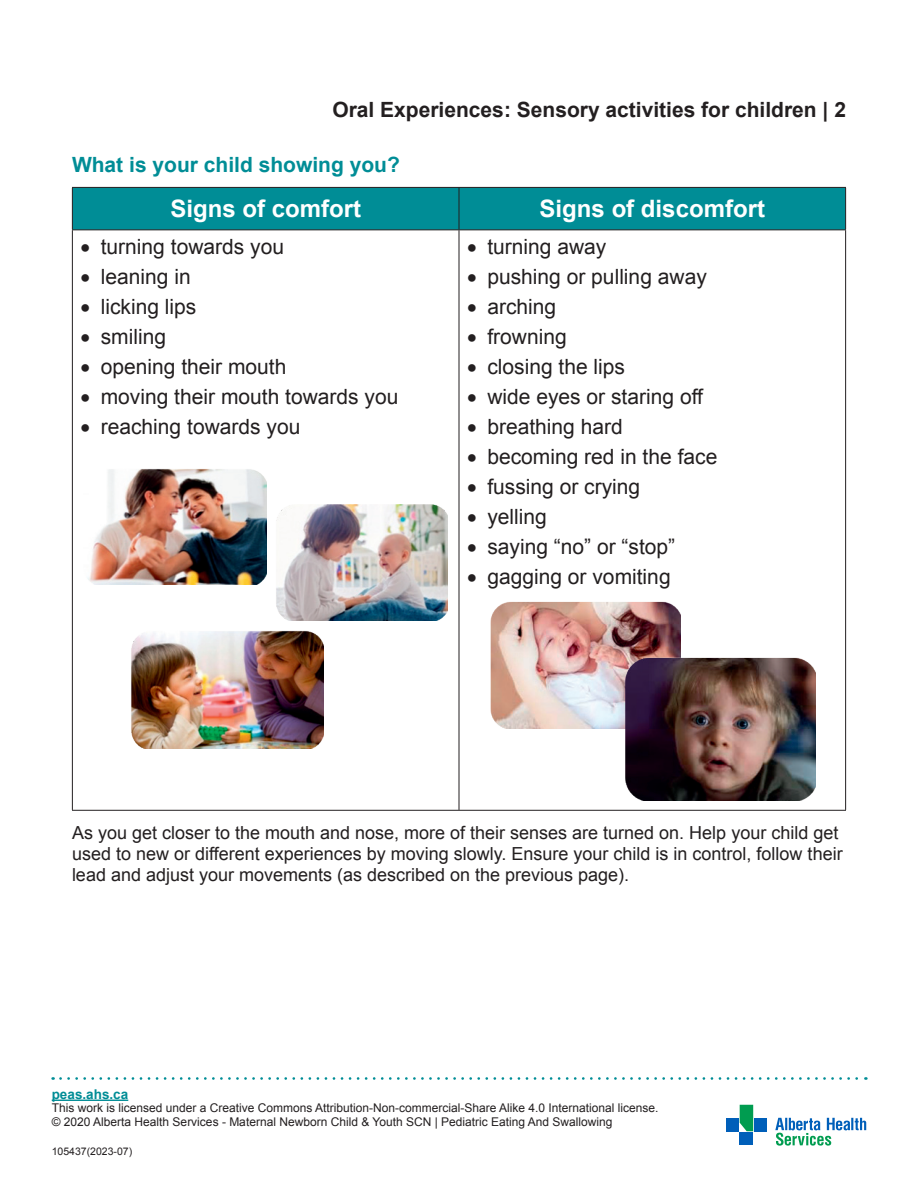
<style>
.page{position:relative;width:918px;height:1188px;background:#fff}
.page>*{position:absolute;margin:0;border:0;box-sizing:border-box;transform-origin:0 0}
.t1{font:700 24px "Arial";color:#fff}
.t2{font:21px "Arial";color:#231f20}
.t3{font:700 21px "Arial";color:#231f20}
.t4{font:700 21px "Arial";color:#008d96}
.t5{font:18px/21px "Arial";color:#231f20}
.t6{font:700 13.5px "Arial";color:#008d96}
.t7{font:12px/13.5px "Arial";color:#231f20}
.t8{font:10.5px "Arial";color:#231f20}
</style>
<div class="page">
<svg style="left:775px;top:1118px;width:91px;height:28px"></svg>
<div style="left:740px;top:1132px;width:13px;height:13px;background:#005fb9"></div>
<div style="left:726px;top:1118px;width:13px;height:13px;background:#005fb9"></div>
<div style="left:754px;top:1118px;width:13px;height:13px;background:#005fb9"></div>
<svg style="left:740px;top:1105px;width:13px;height:26px"></svg>
<div style="left:73px;top:188px;width:772px;height:41px;background:#008d96"></div>
<hr style="left:72px;top:187px;width:387px;height:1px;background:#231f20">
<hr style="left:459px;top:187px;width:387px;height:1px;background:#231f20">
<hr style="left:72px;top:229px;width:387px;height:1px;background:#231f20">
<hr style="left:459px;top:229px;width:387px;height:1px;background:#231f20">
<hr style="left:72px;top:810px;width:387px;height:1px;background:#231f20">
<hr style="left:459px;top:810px;width:387px;height:1px;background:#231f20">
<hr style="left:72px;top:188px;width:1px;height:41px;background:#231f20">
<hr style="left:72px;top:230px;width:1px;height:580px;background:#231f20">
<hr style="left:459px;top:188px;width:1px;height:41px;background:#231f20">
<hr style="left:845px;top:188px;width:1px;height:41px;background:#231f20">
<hr style="left:459px;top:230px;width:1px;height:580px;background:#231f20">
<hr style="left:845px;top:230px;width:1px;height:580px;background:#231f20">
<svg style="left:61px;top:1077px;width:805px;height:3px"></svg>
<hr style="left:52px;top:1100px;width:76px;height:1px;background:#008d96">
<img style="left:87px;top:468px;width:179px;height:117px">
<img style="left:276px;top:504px;width:172px;height:117px">
<img style="left:131px;top:630px;width:193px;height:118px">
<img style="left:490px;top:602px;width:191px;height:127px">
<img style="left:626px;top:657px;width:190px;height:144px">
<p class="t3" style="left:332px;top:96px;width:515px">Oral Experiences: Sensory activities for children | 2</p>
<p class="t4" style="left:72px;top:151px;width:329px">What is your child showing you?</p>
<p class="t1" style="left:170px;top:193px;width:192px">Signs of comfort</p>
<p class="t1" style="left:540px;top:193px;width:227px">Signs of discomfort</p>
<p class="t2" style="left:80px;top:233px;width:205px">• turning towards you</p>
<p class="t2" style="left:80px;top:263px;width:112px">• leaning in</p>
<p class="t2" style="left:80px;top:293px;width:118px">• licking lips</p>
<p class="t2" style="left:80px;top:323px;width:87px">• smiling</p>
<p class="t2" style="left:80px;top:353px;width:207px">• opening their mouth</p>
<p class="t2" style="left:80px;top:383px;width:319px">• moving their mouth towards you</p>
<p class="t2" style="left:80px;top:413px;width:221px">• reaching towards you</p>
<p class="t2" style="left:467px;top:233px;width:141px">• turning away</p>
<p class="t2" style="left:467px;top:263px;width:241px">• pushing or pulling away</p>
<p class="t2" style="left:467px;top:293px;width:91px">• arching</p>
<p class="t2" style="left:467px;top:323px;width:101px">• frowning</p>
<p class="t2" style="left:467px;top:353px;width:160px">• closing the lips</p>
<p class="t2" style="left:467px;top:383px;width:237px">• wide eyes or staring off</p>
<p class="t2" style="left:467px;top:413px;width:157px">• breathing hard</p>
<p class="t2" style="left:467px;top:443px;width:252px">• becoming red in the face</p>
<p class="t2" style="left:467px;top:473px;width:175px">• fussing or crying</p>
<p class="t2" style="left:467px;top:503px;width:81px">• yelling</p>
<p class="t2" style="left:467px;top:533px;width:210px">• saying “no” or “stop”</p>
<p class="t2" style="left:467px;top:563px;width:205px">• gagging or vomiting</p>
<p class="t5" style="left:72px;top:823px;width:772px">As you get closer to the mouth and nose, more of their senses are turned on. Help your child get used to new or different experiences by moving slowly. Ensure your child is in control, follow their lead and adjust your movements (as described on the previous page).</p>
<p class="t6" style="left:52px;top:1085px;width:78px">peas.ahs.ca</p>
<p class="t7" style="left:52px;top:1101px;width:608px">This work is licensed under a Creative Commons Attribution-Non-commercial-Share Alike 4.0 International license. © 2020 Alberta Health Services - Maternal Newborn Child &amp; Youth SCN | Pediatric Eating And Swallowing</p>
<p class="t8" style="left:52px;top:1145px;width:82px">105437(2023-07)</p>
</div>
